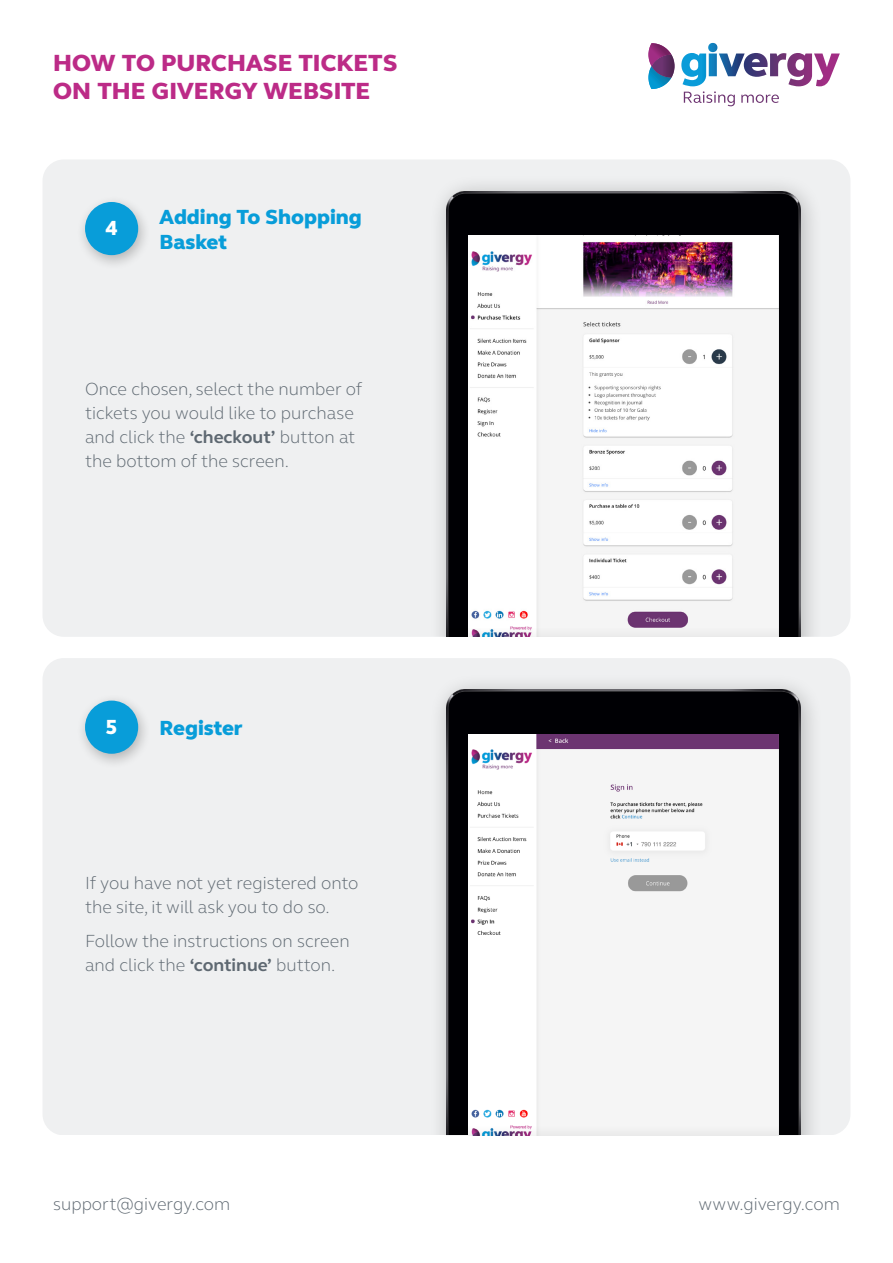
<style>
.page{position:relative;width:893px;height:1263px;background:#fff}
.page>*{position:absolute;margin:0;border:0;box-sizing:border-box;transform-origin:0 0}
.t1{font:800 24px/28.2px "FS Elliot Pro";letter-spacing:.005em;color:#bc2b87}
.t2{font:800 21px/25.2px "FS Elliot Pro";color:#089dd9}
.t3{font:800 21px "FS Elliot Pro";color:#fff}
.t4{font:300 18px/24px "FS Elliot Pro";color:#5e6871}
.s1{font-weight:700}
</style>
<div class="page">
<svg style="left:648px;top:43px;width:26px;height:46px"></svg>
<svg style="left:681px;top:43px;width:159px;height:63px"></svg>
<div style="left:43px;top:159px;width:807px;height:478px;background:#eff0f1;border-radius:21px"></div>
<div style="left:429px;top:174px;width:395px;height:463px;background:#000;opacity:.25"></div>
<img style="left:446px;top:191px;width:354px;height:435px">
<div style="left:43px;top:658px;width:807px;height:477px;background:#eff0f1;border-radius:21px"></div>
<div style="left:429px;top:672px;width:395px;height:463px;background:#000;opacity:.25"></div>
<img style="left:446px;top:690px;width:354px;height:435px">
<div style="left:76px;top:693px;width:76px;height:76px;background:#000;opacity:.25"></div>
<div style="left:85px;top:701px;width:53px;height:53px;background:#089dd9;border-radius:50%"></div>
<div style="left:76px;top:195px;width:76px;height:76px;background:#000;opacity:.25"></div>
<div style="left:85px;top:202px;width:53px;height:53px;background:#089dd9;border-radius:50%"></div>
<img style="left:468px;top:236px;width:310px;height:390px">
<img style="left:468px;top:734px;width:310px;height:391px">
<svg style="left:446px;top:626px;width:354px;height:11px"></svg>
<svg style="left:446px;top:1125px;width:354px;height:10px"></svg>
<h1 class="t1" style="left:53px;top:49px;width:346px">HOW TO PURCHASE TICKETS<br>ON THE GIVERGY WEBSITE</h1>
<p class="t3" style="left:106px;top:214px;width:14px">4</p>
<p class="t2" style="left:159px;top:204px;width:204px">Adding To Shopping<br>Basket</p>
<p class="t4" style="left:85px;top:377px;width:279px">Once chosen, select the number of tickets you would like to purchase and click the <span class="s1">‘checkout’</span> button at the bottom of the screen.</p>
<p class="t3" style="left:106px;top:713px;width:14px">5</p>
<p class="t2" style="left:159px;top:715px;width:85px">Register</p>
<p class="t4" style="left:85px;top:870px;width:275px">If you have not yet registered onto the site, it will ask you to do so.</p>
<p class="t4" style="left:85px;top:929px;width:266px">Follow the instructions on screen and click the <span class="s1">‘continue’</span> button.</p>
<p class="t4" style="left:53px;top:1191px;width:179px">support@givergy.com</p>
<p class="t4" style="left:698px;top:1191px;width:143px">www.givergy.com</p>
</div>
